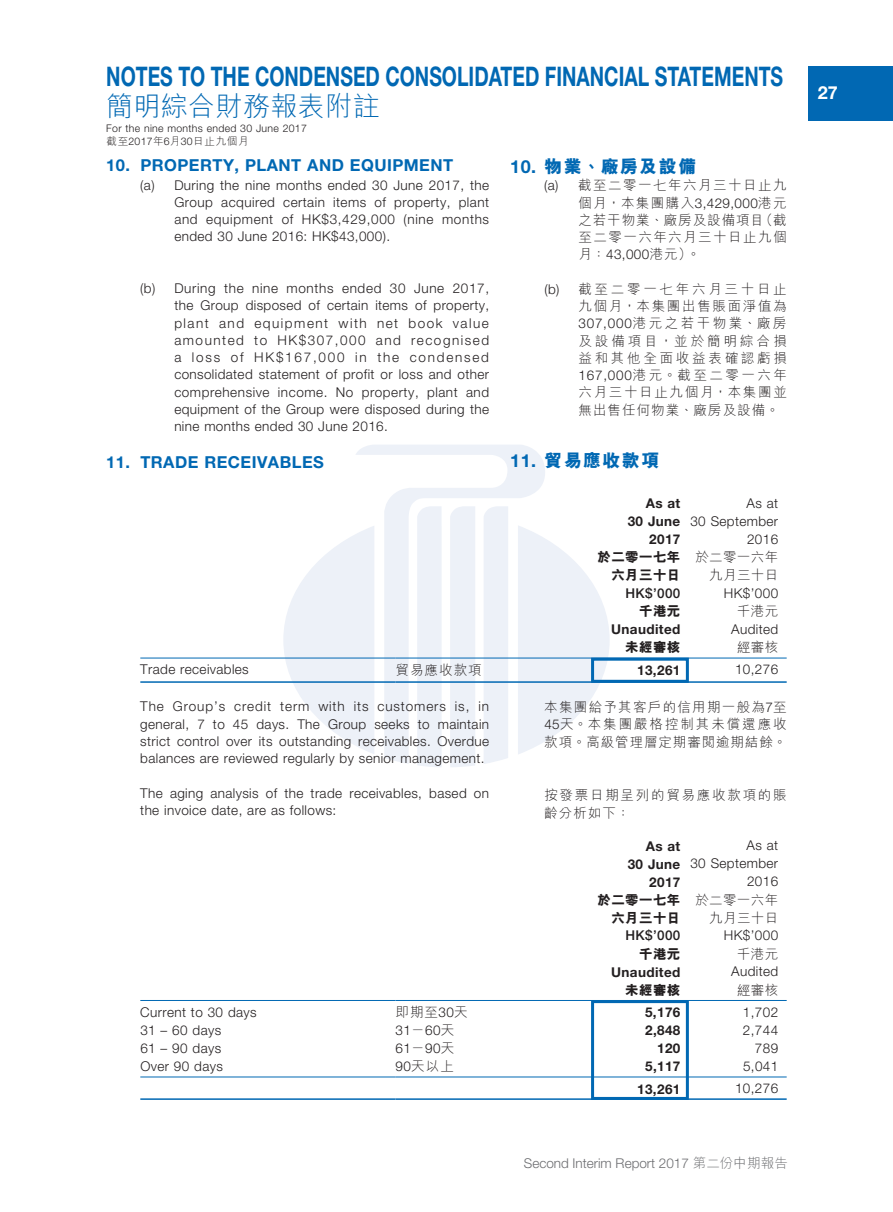
<style>
.page{position:relative;width:893px;height:1212px;background:#fff}
.page>*{position:absolute;margin:0;border:0;box-sizing:border-box;transform-origin:0 0}
.t1{font:700 27px "Helvetica Neue LT Std";color:#0168b3;scale:.72 1}
.t2{font:300 27px "M Hei HK";letter-spacing:.015em;color:#0168b3}
.t3{font:800 18px "M Hei HK";letter-spacing:.08em;color:#0168b3}
.t4{font:700 18px "Helvetica Neue LT Std";color:#fff}
.t5{font:700 16.5px "Helvetica Neue LT Std";letter-spacing:.03em;color:#0168b3}
.t6{font:300 13.5px/17.2px "Helvetica Neue LT Std";letter-spacing:.03em;color:#231f20;text-align:justify}
.t7{font:300 13.5px/17.2px "M Hei HK";letter-spacing:.11em;color:#231f20;text-align:justify}
.t8{font:700 13.5px "Helvetica Neue LT Std";letter-spacing:.03em;color:#231f20}
.t9{font:800 13.5px/18px "M Hei HK";letter-spacing:.03em;color:#231f20}
.t10{font:300 13.5px "Helvetica Neue LT Std";color:#6c6d70}
.t11{font:300 13.5px/18px "M Hei HK";letter-spacing:.13em;color:#231f20}
.t12{font:500 13.5px "Helvetica Neue LT Std";letter-spacing:.03em;color:#231f20}
.t13{font:300 10.5px "Helvetica Neue LT Std";letter-spacing:.03em;color:#231f20}
.t14{font:300 10.5px "M Hei HK";letter-spacing:.08em;color:#231f20}
.s1{font-family:"Helvetica Neue LT Std"}
.s2{font-family:"Helvetica Neue LT Std";font-weight:700}
.s3{font-weight:700}
.s4{font-weight:300}
.s5{font-family:"M Hei HK"}
</style>
<div class="page">
<div style="left:808px;top:66px;width:85px;height:55px;background:#0168b3"></div>
<svg style="left:356px;top:445px;width:189px;height:319px"></svg>
<svg style="left:283px;top:525px;width:91px;height:229px"></svg>
<div style="left:450px;top:506px;width:25px;height:261px;background:#edf1f8"></div>
<svg style="left:518px;top:525px;width:92px;height:229px"></svg>
<div style="left:484px;top:506px;width:24px;height:258px;background:#edf1f8"></div>
<hr style="left:140px;top:658px;width:255px;height:1px;background:#0168b3">
<hr style="left:395px;top:658px;width:196px;height:1px;background:#0168b3">
<div style="left:591px;top:658px;width:98px;height:25px;border:3px solid #0168b3"></div>
<hr style="left:689px;top:658px;width:98px;height:1px;background:#0168b3">
<hr style="left:140px;top:681px;width:255px;height:2px;background:#0168b3">
<hr style="left:395px;top:681px;width:196px;height:2px;background:#0168b3">
<hr style="left:591px;top:681px;width:98px;height:2px;background:#0168b3">
<hr style="left:689px;top:681px;width:98px;height:2px;background:#0168b3">
<hr style="left:140px;top:1000px;width:255px;height:1px;background:#0168b3">
<hr style="left:395px;top:1000px;width:196px;height:1px;background:#0168b3">
<div style="left:591px;top:1000px;width:98px;height:100px;border:3px solid #0168b3"></div>
<hr style="left:689px;top:1000px;width:98px;height:1px;background:#0168b3">
<hr style="left:140px;top:1076px;width:255px;height:1px;background:#0168b3">
<hr style="left:395px;top:1076px;width:196px;height:1px;background:#0168b3">
<hr style="left:591px;top:1076px;width:98px;height:1px;background:#0168b3">
<hr style="left:689px;top:1076px;width:98px;height:1px;background:#0168b3">
<hr style="left:140px;top:1098px;width:255px;height:2px;background:#0168b3">
<hr style="left:395px;top:1098px;width:196px;height:2px;background:#0168b3">
<hr style="left:591px;top:1098px;width:98px;height:2px;background:#0168b3">
<hr style="left:689px;top:1098px;width:98px;height:2px;background:#0168b3">
<h1 class="t1" style="left:106px;top:60px;width:942px">NOTES TO THE CONDENSED CONSOLIDATED FINANCIAL STATEMENTS</h1>
<h1 class="t2" style="left:106px;top:87px;width:275px">簡明綜合財務報表附註</h1>
<p class="t13" style="left:106px;top:121px;width:202px">For the nine months ended 30 June 2017</p>
<p class="t14" style="left:106px;top:134px;width:144px">截至<span class="s1">2017</span>年<span class="s1">6</span>月<span class="s1">30</span>日止九個月</p>
<p class="t5" style="left:106px;top:155px;width:348px">10. PROPERTY, PLANT AND EQUIPMENT</p>
<p class="t6" style="left:174px;top:176px;width:316px;text-indent:-34px">(a) During the nine months ended 30 June 2017, the Group acquired certain items of property, plant and equipment of HK$3,429,000 (nine months ended 30 June 2016: HK$43,000).</p>
<p class="t6" style="left:174px;top:279px;width:316px;text-indent:-34px">(b) During the nine months ended 30 June 2017, the Group disposed of certain items of property, plant and equipment with net book value amounted to HK$307,000 and recognised a loss of HK$167,000 in the condensed consolidated statement of profit or loss and other comprehensive income. No property, plant and equipment of the Group were disposed during the nine months ended 30 June 2016.</p>
<p class="t5" style="left:106px;top:452px;width:219px">11. TRADE RECEIVABLES</p>
<h2 class="t3" style="left:510px;top:155px;width:188px"><span class="s2">10.</span> 物業、廠房及設備</h2>
<p class="t7" style="left:578px;top:176px;width:210px;text-indent:-34px"><span class="s1">(a)</span> 截至二零一七年六月三十日止九個月，本集團購入<span class="s1">3,429,000</span>港元之若干物業、廠房及設備項目（截至二零一六年六月三十日止九個月：<span class="s1">43,000</span>港元）。</p>
<p class="t7" style="left:578px;top:280px;width:210px;text-indent:-34px"><span class="s1">(b)</span> 截至二零一七年六月三十日止九個月，本集團出售賬面淨值為<span class="s1">307,000</span>港元之若干物業、廠房及設備項目，並於簡明綜合損益和其他全面收益表確認虧損<span class="s1">167,000</span>港元。截至二零一六年六月三十日止九個月，本集團並無出售任何物業、廠房及設備。</p>
<h2 class="t3" style="left:510px;top:448px;width:151px"><span class="s2">11.</span> 貿易應收款項</h2>
<p class="t8" style="left:646px;top:495px;width:36px">As at</p>
<p class="t6" style="left:746px;top:494px;width:33px">As at</p>
<p class="t6" style="left:628px;top:512px;width:152px"><span class="s3">30 June</span> 30 September</p>
<p class="t8" style="left:649px;top:531px;width:33px">2017</p>
<p class="t6" style="left:747px;top:530px;width:33px">2016</p>
<p class="t9" style="left:611px;top:548px;width:168px;text-indent:-14px">於二零一七年 <span class="s4">於二零一六年</span>六月三十日</p>
<p class="t7" style="left:709px;top:566px;width:71px">九月三十日</p>
<p class="t12" style="left:625px;top:585px;width:57px">HK$’000</p>
<p class="t6" style="left:724px;top:584px;width:56px">HK$’000</p>
<p class="t9" style="left:639px;top:602px;width:43px">千港元</p>
<p class="t7" style="left:737px;top:602px;width:43px">千港元</p>
<p class="t8" style="left:611px;top:621px;width:71px">Unaudited</p>
<p class="t6" style="left:731px;top:620px;width:49px">Audited</p>
<p class="t9" style="left:625px;top:638px;width:57px">未經審核</p>
<p class="t7" style="left:737px;top:638px;width:43px">經審核</p>
<p class="t6" style="left:140px;top:660px;width:110px">Trade receivables</p>
<p class="t7" style="left:395px;top:661px;width:88px">貿易應收款項</p>
<p class="t8" style="left:637px;top:661px;width:45px">13,261</p>
<p class="t6" style="left:735px;top:660px;width:45px">10,276</p>
<p class="t6" style="left:140px;top:697px;width:350px">The Group’s credit term with its customers is, in general, 7 to 45 days. The Group seeks to maintain strict control over its outstanding receivables. Overdue balances are reviewed regularly by senior management.</p>
<p class="t6" style="left:140px;top:784px;width:350px">The aging analysis of the trade receivables, based on the invoice date, are as follows:</p>
<p class="t8" style="left:646px;top:837px;width:36px">As at</p>
<p class="t6" style="left:746px;top:836px;width:33px">As at</p>
<p class="t6" style="left:628px;top:854px;width:152px"><span class="s3">30 June</span> 30 September</p>
<p class="t8" style="left:649px;top:873px;width:33px">2017</p>
<p class="t6" style="left:747px;top:872px;width:33px">2016</p>
<p class="t9" style="left:611px;top:891px;width:168px;text-indent:-14px">於二零一七年 <span class="s4">於二零一六年</span>六月三十日</p>
<p class="t7" style="left:544px;top:698px;width:244px">本集團給予其客戶的信用期一般為<span class="s1">7</span>至<span class="s1">45</span>天。本集團嚴格控制其未償還應收款項。高級管理層定期審閱逾期結餘。</p>
<p class="t11" style="left:544px;top:785px;width:244px">按發票日期呈列的貿易應收款項的賬齡分析如下：</p>
<p class="t7" style="left:709px;top:908px;width:71px">九月三十日</p>
<p class="t12" style="left:625px;top:927px;width:57px">HK$’000</p>
<p class="t6" style="left:724px;top:926px;width:56px">HK$’000</p>
<p class="t9" style="left:639px;top:945px;width:43px">千港元</p>
<p class="t7" style="left:737px;top:944px;width:43px">千港元</p>
<p class="t8" style="left:611px;top:963px;width:71px">Unaudited</p>
<p class="t6" style="left:731px;top:962px;width:49px">Audited</p>
<p class="t9" style="left:625px;top:981px;width:57px">未經審核</p>
<p class="t7" style="left:737px;top:980px;width:43px">經審核</p>
<p class="t6" style="left:140px;top:1003px;width:118px">Current to 30 days</p>
<p class="t7" style="left:395px;top:1003px;width:74px">即期至<span class="s1">30</span>天</p>
<p class="t8" style="left:645px;top:1004px;width:37px">5,176</p>
<p class="t6" style="left:743px;top:1003px;width:37px">1,702</p>
<p class="t6" style="left:140px;top:1021px;width:82px">31 – 60 days</p>
<p class="t6" style="left:395px;top:1021px;width:60px">31<span class="s5">－</span>60<span class="s5">天</span></p>
<p class="t8" style="left:645px;top:1022px;width:37px">2,848</p>
<p class="t6" style="left:743px;top:1021px;width:37px">2,744</p>
<p class="t6" style="left:140px;top:1039px;width:82px">61 – 90 days</p>
<p class="t6" style="left:395px;top:1039px;width:60px">61<span class="s5">－</span>90<span class="s5">天</span></p>
<p class="t8" style="left:657px;top:1040px;width:25px">120</p>
<p class="t6" style="left:755px;top:1039px;width:25px">789</p>
<p class="t6" style="left:140px;top:1057px;width:84px">Over 90 days</p>
<p class="t7" style="left:396px;top:1057px;width:60px"><span class="s1">90</span>天以上</p>
<p class="t8" style="left:645px;top:1058px;width:37px">5,117</p>
<p class="t6" style="left:743px;top:1057px;width:37px">5,041</p>
<p class="t8" style="left:637px;top:1080px;width:45px">13,261</p>
<p class="t6" style="left:735px;top:1079px;width:45px">10,276</p>
<p class="t10" style="left:524px;top:1155px;width:266px">Second Interim Report 2017 <span class="s5">第二份中期報告</span></p>
<h2 class="t4" style="left:818px;top:82px;width:22px">27</h2>
</div>
